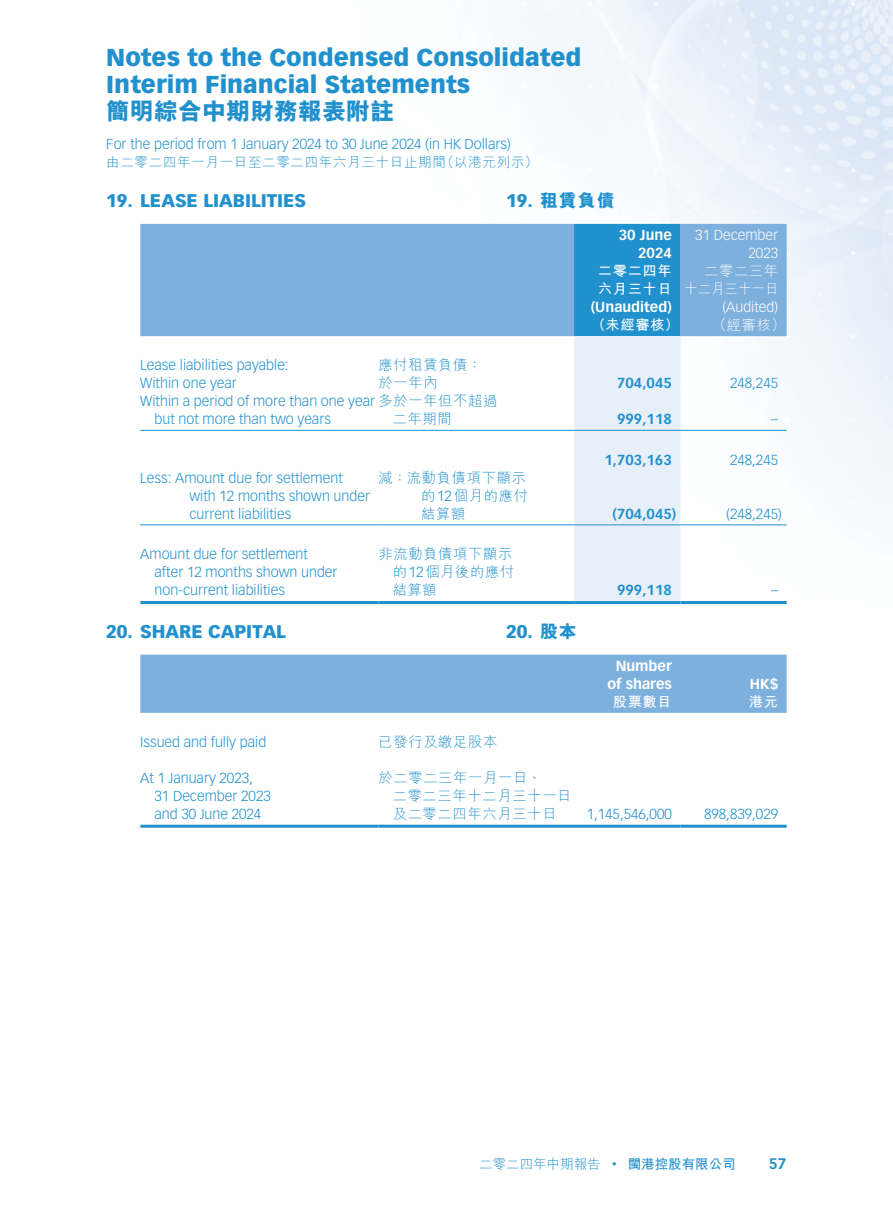
<style>
.page{position:relative;width:893px;height:1212px;background:#fff}
.page>*{position:absolute;margin:0;border:0;box-sizing:border-box;transform-origin:0 0}
.t1{font:900 24px/27px "Vectora LT Std";color:#2191ce}
.t2{font:800 24px "M Hei HK";color:#2191ce}
.t3{font:900 18px "Vectora LT Std";color:#2191ce}
.t4{font:800 18px "M Hei HK";color:#2191ce}
.t5{font:700 15px "Vectora LT Std";color:#2191ce}
.t6{font:300 14.25px/18px "Vectora LT Std";color:#2191ce}
.t7{font:300 14.25px/18px "M Hei HK";letter-spacing:.05em;color:#2191ce}
.t8{font:700 14.25px "Vectora LT Std";color:#2191ce}
.t9{font:700 14.25px/18px "Vectora LT Std";color:#fff;text-align:right}
.t10{font:300 14.25px/18px "Vectora LT Std";color:#fff;text-align:right}
.t11{font:700 14.25px/18px "M Hei HK";letter-spacing:.05em;color:#fff}
.t12{font:300 14.25px/18px "M Hei HK";letter-spacing:.05em;color:#fff;text-align:right}
.t13{font:300 13.5px "M Hei HK";letter-spacing:.05em;color:#2191ce}
.t14{font:300 13.5px "M Hei HK";color:#2191ce}
.s1{font-family:"Vectora LT Std";font-weight:900}
.s2{font-family:"M Hei HK"}
.s3{font-family:"Vectora LT Std"}
.s4{font-family:"M Hei HK";font-weight:800}
.s5{font-weight:700}
</style>
<div class="page">
<img style="left:140px;top:0;width:753px;height:825px">
<div style="left:140px;top:224px;width:647px;height:112px;background:#7eb0dd"></div>
<svg style="left:574px;top:224px;width:106px;height:377px;background:#abd2ec"></svg>
<hr style="left:140px;top:430px;width:238px;height:1px;background:#2191ce">
<hr style="left:378px;top:430px;width:196px;height:1px;background:#2191ce">
<hr style="left:574px;top:430px;width:106px;height:1px;background:#2191ce">
<hr style="left:680px;top:430px;width:107px;height:1px;background:#2191ce">
<hr style="left:140px;top:524px;width:238px;height:1px;background:#2191ce">
<hr style="left:378px;top:524px;width:196px;height:1px;background:#2191ce">
<hr style="left:574px;top:524px;width:106px;height:1px;background:#2191ce">
<hr style="left:680px;top:524px;width:107px;height:1px;background:#2191ce">
<hr style="left:140px;top:601px;width:238px;height:3px;background:#2191ce">
<hr style="left:378px;top:601px;width:196px;height:3px;background:#2191ce">
<hr style="left:574px;top:601px;width:106px;height:3px;background:#2191ce">
<hr style="left:680px;top:601px;width:107px;height:3px;background:#2191ce">
<div style="left:140px;top:655px;width:647px;height:58px;background:#7eb0dd"></div>
<hr style="left:140px;top:825px;width:238px;height:3px;background:#2191ce">
<hr style="left:378px;top:825px;width:196px;height:3px;background:#2191ce">
<hr style="left:574px;top:825px;width:106px;height:3px;background:#2191ce">
<hr style="left:680px;top:825px;width:107px;height:3px;background:#2191ce">
<h1 class="t1" style="left:106px;top:44px;width:477px">Notes to the Condensed Consolidated<br>Interim Financial Statements</h1>
<h1 class="t2" style="left:106px;top:99px;width:289px">簡明綜合中期財務報表附註</h1>
<p class="t6" style="left:106px;top:136px;width:406px">For the period from 1 January 2024 to 30 June 2024 (in HK Dollars)</p>
<p class="t13" style="left:106px;top:155px;width:433px">由二零二四年一月一日至二零二四年六月三十日止期間（以港元列示）</p>
<p class="t3" style="left:106px;top:190px;width:201px">19. LEASE LIABILITIES</p>
<p class="t4" style="left:506px;top:192px;width:110px"><span class="s1">19.</span> 租賃負債</p>
<p class="t9" style="left:619px;top:226px;width:55px">30 June<br>2024</p>
<p class="t10" style="left:695px;top:226px;width:84px">31 December<br>2023</p>
<p class="t11" style="left:598px;top:261px;width:76px">二零二四年六月三十日</p>
<p class="t12" style="left:684px;top:262px;width:95px">二零二三年<br>十二月三十一日</p>
<p class="t9" style="left:591px;top:298px;width:83px">(Unaudited)</p>
<p class="t10" style="left:722px;top:298px;width:57px">(Audited)</p>
<p class="t11" style="left:591px;top:315px;width:89px">（未經審核）</p>
<p class="t12" style="left:713px;top:316px;width:74px">（經審核）</p>
<p class="t6" style="left:140px;top:356px;width:150px">Lease liabilities payable:</p>
<p class="t7" style="left:378px;top:356px;width:105px">應付租賃負債：</p>
<p class="t6" style="left:140px;top:374px;width:98px">Within one year</p>
<p class="t7" style="left:378px;top:374px;width:61px">於一年內</p>
<p class="t8" style="left:617px;top:375px;width:56px">704,045</p>
<p class="t6" style="left:730px;top:374px;width:50px">248,245</p>
<p class="t6" style="left:155px;top:392px;width:344px;text-indent:-14px">Within a period of more than one year <span class="s2">多於一年但不超過</span>but not more than two years</p>
<p class="t7" style="left:393px;top:410px;width:61px">二年期間</p>
<p class="t8" style="left:617px;top:411px;width:56px">999,118</p>
<p class="t6" style="left:771px;top:410px;width:9px">–</p>
<p class="t8" style="left:604px;top:451px;width:69px">1,703,163</p>
<p class="t6" style="left:730px;top:451px;width:50px">248,245</p>
<p class="t6" style="left:189px;top:469px;width:182px;text-indent:-49px">Less: Amount due for settlement with 12 months shown under current liabilities</p>
<p class="t7" style="left:421px;top:468px;width:108px;text-indent:-43px">減：流動負債項下顯示的<span class="s3">12</span>個月的應付結算額</p>
<p class="t6" style="left:155px;top:545px;width:185px;text-indent:-14px">Amount due for settlement after 12 months shown under non-current liabilities</p>
<p class="t7" style="left:393px;top:545px;width:123px;text-indent:-14px">非流動負債項下顯示的<span class="s3">12</span>個月後的應付結算額</p>
<p class="t3" style="left:106px;top:620px;width:181px">20. SHARE CAPITAL</p>
<p class="t3" style="left:506px;top:620px;width:72px">20. <span class="s4">股本</span></p>
<p class="t6" style="left:140px;top:733px;width:127px">Issued and fully paid</p>
<p class="t7" style="left:378px;top:733px;width:120px">已發行及繳足股本</p>
<p class="t6" style="left:155px;top:769px;width:118px;text-indent:-14px">At 1 January 2023,<br>31 December 2023 and 30 June 2024</p>
<p class="t7" style="left:393px;top:769px;width:180px;text-indent:-14px">於二零二三年一月一日、<br>二零二三年十二月三十一日及二零二四年六月三十日</p>
<p class="t8" style="left:613px;top:505px;width:65px">(704,045)</p>
<p class="t6" style="left:726px;top:505px;width:57px">(248,245)</p>
<p class="t8" style="left:617px;top:582px;width:56px">999,118</p>
<p class="t6" style="left:771px;top:581px;width:9px">–</p>
<p class="t9" style="left:607px;top:657px;width:66px;text-align:center">Number of shares</p>
<p class="t9" style="left:750px;top:675px;width:30px">HK$</p>
<p class="t11" style="left:613px;top:691px;width:61px">股票數目</p>
<p class="t11" style="left:749px;top:691px;width:31px">港元</p>
<p class="t6" style="left:587px;top:805px;width:87px">1,145,546,000</p>
<p class="t6" style="left:704px;top:805px;width:76px">898,839,029</p>
<p class="t14" style="left:479px;top:1157px;width:258px">二零二四年中期報告 <sup>•</sup> <span class="s5">閩港控股有限公司</span></p>
<p class="t5" style="left:769px;top:1154px;width:19px">57</p>
</div>
